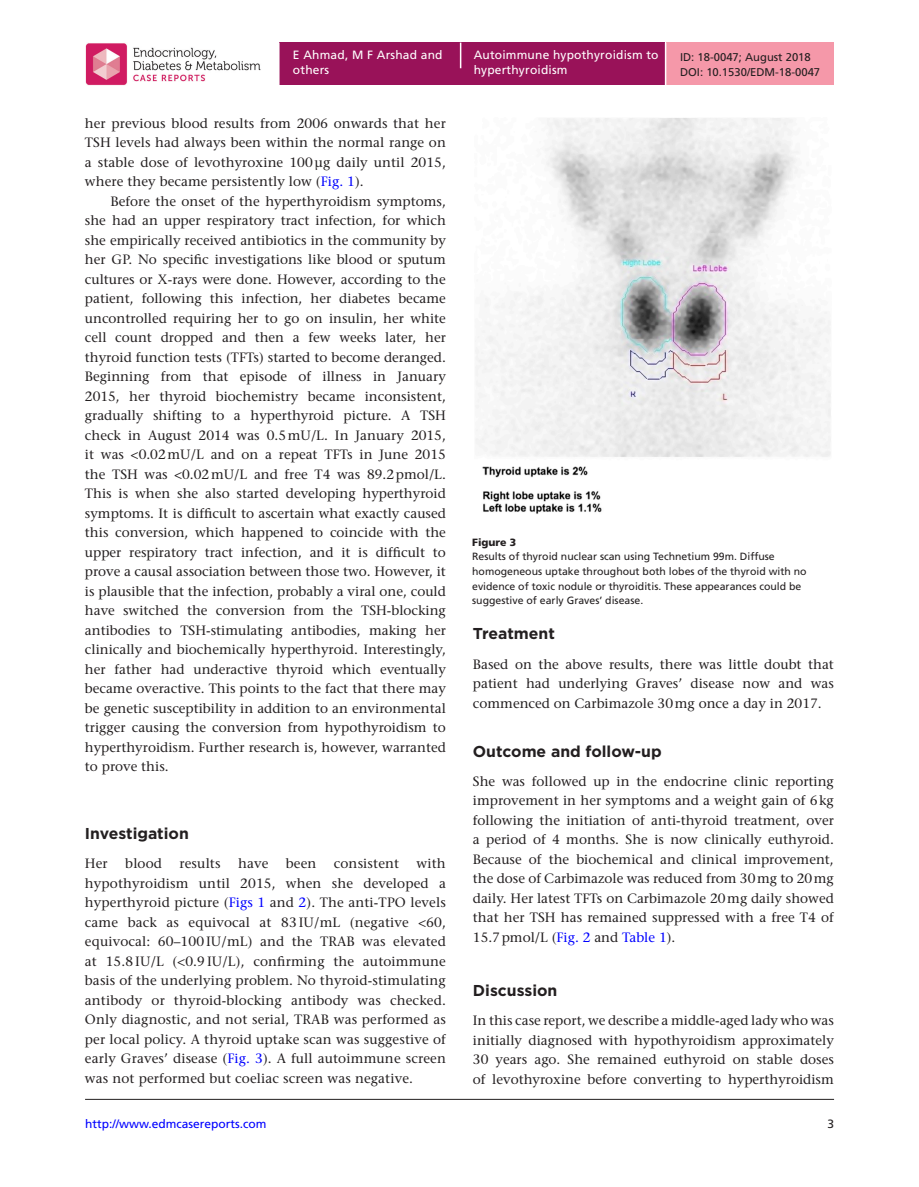
<style>
.page{position:relative;width:919px;height:1187px;background:#fff}
.page>*{position:absolute;margin:0;border:0;box-sizing:border-box;transform-origin:0 0}
.t1{font:700 15.75px "Gotham";color:#231f20}
.TXI{font:500 13.5px/19.5px "Stone Serif Std";color:#231f20;text-align:justify}
.TXT{font:500 13.5px/19.5px "Stone Serif Std";color:#231f20;text-align:justify}
.t2{font:12px/14.7px "Frutiger LT Std";letter-spacing:.015em;color:#fff}
.t3{font:12px "Frutiger LT Std";color:#00f}
.t4{font:12px "Frutiger LT Std";color:#231f20}
.t5{font:11.25px/14.5px "Frutiger LT Std";color:#231f20}
.FC{font:10.5px/14.7px "Frutiger LT Std";color:#231f20}
.FC-2{font:900 10.5px "Frutiger LT Std";color:#231f20}
.s1{color:#00f}
</style>
<div class="page">
<div style="left:279px;top:43px;width:385px;height:42px;background:#991259"></div>
<div style="left:666px;top:43px;width:167px;height:42px;background:#f598a9"></div>
<svg style="left:460px;top:43px;width:1px;height:25px"></svg>
<img style="left:85px;top:43px;width:176px;height:42px">
<hr style="left:85px;top:1098px;width:749px;height:1px;background:#231f20">
<img style="left:475px;top:118px;width:356px;height:396px">
<p class="t2" style="left:293px;top:48px;width:151px">E Ahmad, M F Arshad and others</p>
<p class="t5" style="left:680px;top:50px;width:142px">ID: 18-0047; August 2018<br>DOI: 10.1530/EDM-18-0047</p>
<p class="t2" style="left:473px;top:48px;width:186px">Autoimmune hypothyroidism to hyperthyroidism</p>
<p class="TXI" style="left:85px;top:113px;width:362px">her previous blood results from 2006 onwards that her TSH levels had always been within the normal range on a stable dose of levothyroxine 100µg daily until 2015, where they became persistently low (<span class="s1">Fig. 1</span>).</p>
<p class="TXI" style="left:85px;top:191px;width:362px;text-indent:26px">Before the onset of the hyperthyroidism symptoms, she had an upper respiratory tract infection, for which she empirically received antibiotics in the community by her GP. No specific investigations like blood or sputum cultures or X-rays were done. However, according to the patient, following this infection, her diabetes became uncontrolled requiring her to go on insulin, her white cell count dropped and then a few weeks later, her thyroid function tests (TFTs) started to become deranged.<br>Beginning from that episode of illness in January 2015, her thyroid biochemistry became inconsistent, gradually shifting to a hyperthyroid picture. A TSH check in August 2014 was 0.5mU/L. In January 2015, it was &lt;0.02mU/L and on a repeat TFTs in June 2015 the TSH was &lt;0.02mU/L and free T4 was 89.2pmol/L.<br>This is when she also started developing hyperthyroid symptoms. It is difficult to ascertain what exactly caused this conversion, which happened to coincide with the upper respiratory tract infection, and it is difficult to prove a causal association between those two. However, it is plausible that the infection, probably a viral one, could have switched the conversion from the TSH-blocking antibodies to TSH-stimulating antibodies, making her clinically and biochemically hyperthyroid. Interestingly, her father had underactive thyroid which eventually became overactive. This points to the fact that there may be genetic susceptibility in addition to an environmental trigger causing the conversion from hypothyroidism to hyperthyroidism. Further research is, however, warranted to prove this.</p>
<h1 class="t1" style="left:85px;top:823px;width:105px">Investigation</h1>
<p class="TXT" style="left:85px;top:853px;width:24px">Her</p>
<p class="TXT" style="left:125px;top:853px;width:38px">blood</p>
<p class="TXT" style="left:179px;top:853px;width:43px">results</p>
<p class="TXT" style="left:238px;top:853px;width:32px">have</p>
<p class="TXT" style="left:286px;top:853px;width:32px">been</p>
<p class="TXT" style="left:334px;top:853px;width:67px">consistent</p>
<p class="TXT" style="left:85px;top:853px;width:362px;text-indent:332px">with hypothyroidism until 2015, when she developed a hyperthyroid picture (<span class="s1">Figs 1</span> and <span class="s1">2</span>). The anti-TPO levels came back as equivocal at 83 IU/mL (negative &lt;60, equivocal: 60–100 IU/mL) and the TRAB was elevated at 15.8 IU/L (&lt;0.9 IU/L), confirming the autoimmune basis of the underlying problem. No thyroid-stimulating antibody or thyroid-blocking antibody was checked.<br>Only diagnostic, and not serial, TRAB was performed as per local policy. A thyroid uptake scan was suggestive of early Graves’ disease (<span class="s1">Fig. 3</span>). A full autoimmune screen was not performed but coeliac screen was negative.</p>
<p class="FC-2" style="left:472px;top:535px;width:45px">Figure 3</p>
<p class="FC" style="left:472px;top:549px;width:336px">Results of thyroid nuclear scan using Technetium 99m. Diffuse homogeneous uptake throughout both lobes of the thyroid with no evidence of toxic nodule or thyroiditis. These appearances could be suggestive of early Graves’ disease.</p>
<h1 class="t1" style="left:473px;top:623px;width:84px">Treatment</h1>
<p class="TXT" style="left:473px;top:654px;width:362px">Based on the above results, there was little doubt that patient had underlying Graves’ disease now and was commenced on Carbimazole 30mg once a day in 2017.</p>
<h1 class="t1" style="left:473px;top:740px;width:190px">Outcome and follow-up</h1>
<p class="TXT" style="left:473px;top:771px;width:362px">She was followed up in the endocrine clinic reporting improvement in her symptoms and a weight gain of 6kg following the initiation of anti-thyroid treatment, over a period of 4 months. She is now clinically euthyroid.<br>Because of the biochemical and clinical improvement, the dose of Carbimazole was reduced from 30mg to 20mg daily. Her latest TFTs on Carbimazole 20mg daily showed that her TSH has remained suppressed with a free T4 of 15.7pmol/L (<span class="s1">Fig. 2</span> and <span class="s1">Table 1</span>).</p>
<h1 class="t1" style="left:473px;top:979px;width:86px">Discussion</h1>
<p class="TXT" style="left:473px;top:1010px;width:362px">In this case report, we describe a middle-aged lady who was initially diagnosed with hypothyroidism approximately 30 years ago. She remained euthyroid on stable doses of levothyroxine before converting to hyperthyroidism</p>
<p class="t3" style="left:85px;top:1116px;width:183px">http://www.edmcasereports.com</p>
<p class="t4" style="left:827px;top:1116px;width:8px">3</p>
</div>
